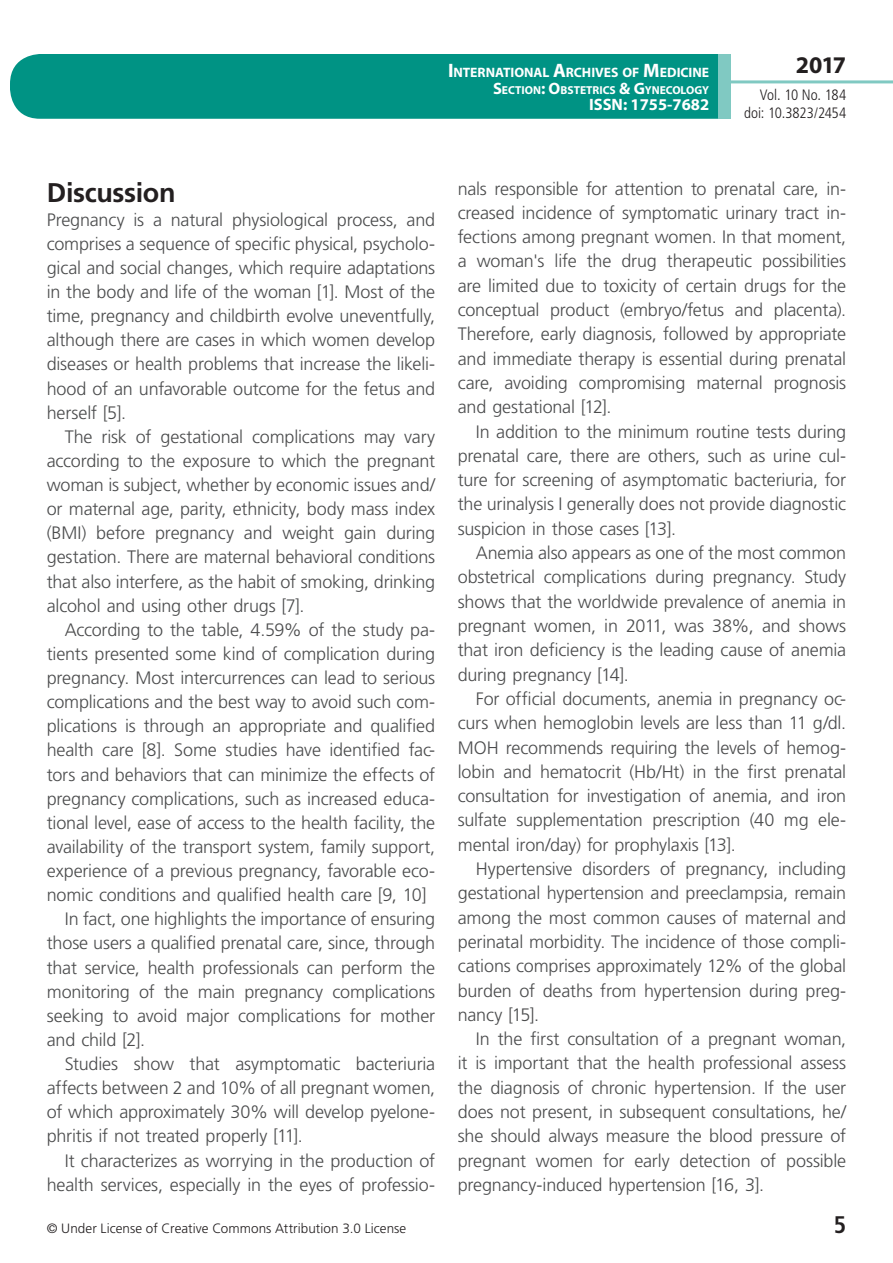
<style>
.page{position:relative;width:893px;height:1263px;background:#fff}
.page>*{position:absolute;margin:0;border:0;box-sizing:border-box;transform-origin:0 0}
.t1{font:700 27px "Frutiger LT Std";letter-spacing:-.015em;color:#231f20}
.t2{font:700 24px "Myriad Pro";color:#231f20}
.t3{font:700 condensed 24px "Frutiger LT Std";color:#231f20}
.t4{font:300 18px/24.3px "Frutiger LT Std";letter-spacing:-.01em;color:#4b4c4d;text-align:justify}
.t5{font:700 16.5px "Myriad Pro";color:#fff}
.t6{font:300 condensed 15px/18px "Frutiger LT Std";color:#231f20;text-align:right}
.t7{font:700 13.65px "Myriad Pro";letter-spacing:-.005em;color:#fff}
.t8{font:300 13.5px "Frutiger LT Std";letter-spacing:.005em;color:#231f20}
.t9{font:700 11.55px "Myriad Pro";color:#fff}
.s1{font-size:19.5px}
.s2{font-size:16.5px}
</style>
<div class="page">
<div style="left:10px;top:54px;width:775px;height:65px;background:#009384;border-radius:30px"></div>
<div style="left:732px;top:0;width:161px;height:157px;background:#fff"></div>
<hr style="left:730px;top:80px;width:163px;height:3px;background:#80c9c2">
<div style="left:718px;top:54px;width:13px;height:65px;background:#80c9c2"></div>
<p class="t7" style="left:448px;top:64px;width:263px"><span class="s1">I</span>NTERNATIONAL <span class="s1">A</span>RCHIVES OF <span class="s1">M</span>EDICINE</p>
<p class="t9" style="left:493px;top:82px;width:218px"><span class="s2">S</span>ECTION<span class="s2">: O</span>BSTETRICS <span class="s2">&amp; G</span>YNECOLOGY</p>
<p class="t5" style="left:589px;top:94px;width:122px">ISSN: 1755-7682</p>
<h2 class="t2" style="left:796px;top:49px;width:52px">2017</h2>
<p class="t6" style="left:744px;top:86px;width:104px">Vol. 10 No. 184 doi: 10.3823/2454</p>
<h1 class="t1" style="left:47px;top:176px;width:130px">Discussion</h1>
<p class="t4" style="left:47px;top:208px;width:390px">Pregnancy is a natural physiological process, and comprises a sequence of specific physical, psycholo&shy;gical and social changes, which require adaptations in the body and life of the woman [1]. Most of the time, pregnancy and childbirth evolve uneventfully, although there are cases in which women develop diseases or health problems that increase the likeli&shy;hood of an unfavorable outcome for the fetus and herself [5].</p>
<p class="t4" style="left:47px;top:425px;width:390px;text-indent:18px">The risk of gestational complications may vary according to the exposure to which the pregnant woman is subject, whether by economic issues and/ or maternal age, parity, ethnicity, body mass index (BMI) before pregnancy and weight gain during gestation. There are maternal behavioral conditions that also interfere, as the habit of smoking, drinking alcohol and using other drugs [7].</p>
<p class="t4" style="left:65px;top:618px;width:372px">According to the table, 4.59% of the study pa-</p>
<p class="t4" style="left:47px;top:642px;width:390px">tients presented some kind of complication during</p>
<p class="t4" style="left:47px;top:666px;width:390px">pregnancy. Most intercurrences can lead to serious</p>
<p class="t4" style="left:47px;top:690px;width:390px">complications and the best way to avoid such com-</p>
<p class="t4" style="left:47px;top:714px;width:390px">plications is through an appropriate and qualified</p>
<p class="t4" style="left:47px;top:738px;width:390px">health care [8]. Some studies have identified fac-</p>
<p class="t4" style="left:47px;top:762px;width:390px">tors and behaviors that can minimize the effects of</p>
<p class="t4" style="left:47px;top:786px;width:390px">pregnancy complications, such as increased educa-</p>
<p class="t4" style="left:47px;top:811px;width:390px">tional level, ease of access to the health facility, the</p>
<p class="t4" style="left:47px;top:835px;width:390px">availability of the transport system, family support,</p>
<p class="t4" style="left:47px;top:859px;width:390px">experience of a previous pregnancy, favorable eco-</p>
<p class="t4" style="left:47px;top:883px;width:381px">nomic conditions and qualified health care [9, 10]</p>
<p class="t4" style="left:65px;top:907px;width:372px">In fact, one highlights the importance of ensuring</p>
<p class="t4" style="left:47px;top:931px;width:390px">those users a qualified prenatal care, since, through</p>
<p class="t4" style="left:47px;top:955px;width:390px">that service, health professionals can perform the</p>
<p class="t4" style="left:47px;top:979px;width:390px">monitoring of the main pregnancy complications</p>
<p class="t4" style="left:47px;top:1004px;width:390px">seeking to avoid major complications for mother</p>
<p class="t4" style="left:47px;top:1028px;width:100px">and child [2].</p>
<p class="t4" style="left:65px;top:1052px;width:372px">Studies show that asymptomatic bacteriuria</p>
<p class="t4" style="left:47px;top:1076px;width:390px">affects between 2 and 10% of all pregnant women,</p>
<p class="t4" style="left:47px;top:1100px;width:390px">of which approximately 30% will develop pyelone-</p>
<p class="t4" style="left:47px;top:1124px;width:258px">phritis if not treated properly [11].</p>
<p class="t4" style="left:65px;top:1148px;width:372px">It characterizes as worrying in the production of</p>
<p class="t4" style="left:47px;top:1172px;width:390px">health services, especially in the eyes of professio-</p>
<p class="t4" style="left:458px;top:176px;width:390px">nals responsible for attention to prenatal care, in&shy;creased incidence of symptomatic urinary tract in&shy;fections among pregnant women. In that moment, a woman's life the drug therapeutic possibilities are limited due to toxicity of certain drugs for the conceptual product (embryo/fetus and placenta).<br>Therefore, early diagnosis, followed by appropriate and immediate therapy is essential during prenatal care, avoiding compromising maternal prognosis and gestational [12].</p>
<p class="t4" style="left:458px;top:419px;width:390px;text-indent:18px">In addition to the minimum routine tests during prenatal care, there are others, such as urine cul&shy;ture for screening of asymptomatic bacteriuria, for the urinalysis I generally does not provide diagnostic suspicion in those cases [13].</p>
<p class="t4" style="left:458px;top:541px;width:390px;text-indent:18px">Anemia also appears as one of the most common obstetrical complications during pregnancy. Study shows that the worldwide prevalence of anemia in pregnant women, in 2011, was 38%, and shows that iron deficiency is the leading cause of anemia during pregnancy [14].</p>
<p class="t4" style="left:458px;top:687px;width:390px;text-indent:18px">For official documents, anemia in pregnancy oc&shy;curs when hemoglobin levels are less than 11 g/dl.<br>MOH recommends requiring the levels of hemog&shy;lobin and hematocrit (Hb/Ht) in the first prenatal consultation for investigation of anemia, and iron sulfate supplementation prescription (40 mg ele&shy;mental iron/day) for prophylaxis [13].</p>
<p class="t4" style="left:458px;top:857px;width:390px;text-indent:18px">Hypertensive disorders of pregnancy, including gestational hypertension and preeclampsia, remain among the most common causes of maternal and perinatal morbidity. The incidence of those compli&shy;cations comprises approximately 12% of the global burden of deaths from hypertension during preg&shy;nancy [15].</p>
<p class="t4" style="left:458px;top:1027px;width:390px;text-indent:18px">In the first consultation of a pregnant woman, it is important that the health professional assess the diagnosis of chronic hypertension. If the user does not present, in subsequent consultations, he/ she should always measure the blood pressure of pregnant women for early detection of possible pregnancy-induced hypertension [16, 3].</p>
<p class="t8" style="left:47px;top:1220px;width:361px">© Under License of Creative Commons Attribution 3.0 License</p>
<h2 class="t3" style="left:834px;top:1210px;width:14px">5</h2>
</div>
